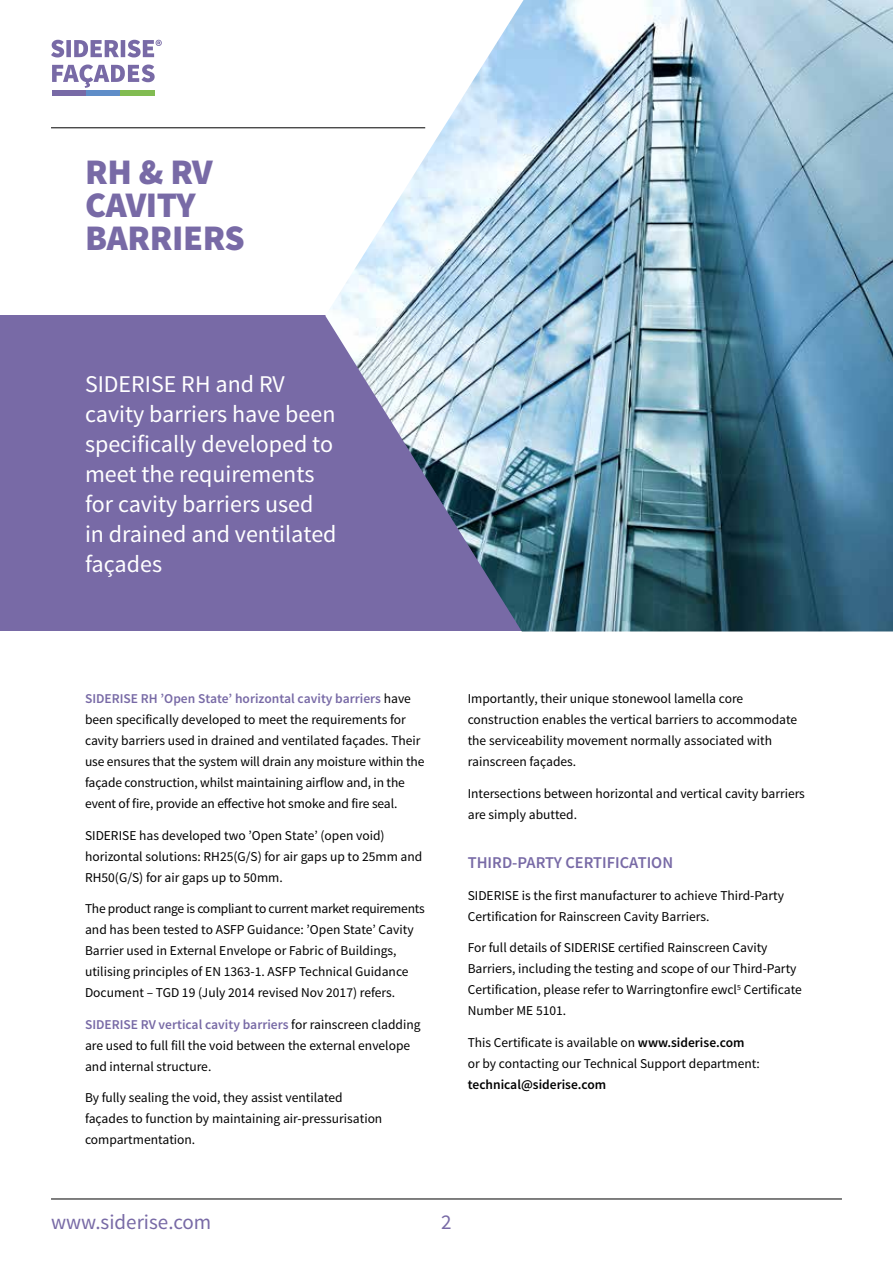
<style>
.page{position:relative;width:893px;height:1263px;background:#fff}
.page>*{position:absolute;margin:0;border:0;box-sizing:border-box;transform-origin:0 0}
.t1{font:900 36px/33px "Source Sans Pro";letter-spacing:-.01em;color:#786aa6}
.t2{font:24px/30px "Source Sans Pro";color:#fff}
.t3{font:21px "Source Sans Pro";color:#786aa6}
.t4{font:600 16.5px "Source Sans Pro";color:#786aa6}
.t5{font:13.5px/21px "Source Sans Pro";color:#000}
.t6{font:600 13.5px "Source Sans Pro";color:#000}
.s1{font-weight:600;color:#786aa6}
.s2{font-weight:600}
</style>
<div class="page">
<hr style="left:51px;top:1199px;width:791px;height:1px;background:#000">
<hr style="left:51px;top:128px;width:374px;height:1px;background:#000">
<svg style="left:52px;top:65px;width:103px;height:23px"></svg>
<svg style="left:51px;top:40px;width:111px;height:17px"></svg>
<div style="left:52px;top:90px;width:34px;height:6px;background:#786aa6"></div>
<div style="left:86px;top:90px;width:34px;height:6px;background:#5f8dc8"></div>
<div style="left:120px;top:90px;width:35px;height:6px;background:#82bc52"></div>
<div style="left:0;top:315px;width:712px;height:316px;background:#786aa6"></div>
<img style="left:325px;top:0;width:568px;height:631px">
<h1 class="t1" style="left:85px;top:157px;width:161px">RH &amp; RV<br>CAVITY<br>BARRIERS</h1>
<h2 class="t2" style="left:85px;top:370px;width:253px">SIDERISE RH and RV cavity barriers have been specifically developed to meet the requirements for cavity barriers used in drained and ventilated façades</h2>
<p class="t5" style="left:85px;top:688px;width:341px"><span class="s1">SIDERISE RH ’Open State’ horizontal cavity barriers</span> have been specifically developed to meet the requirements for cavity barriers used in drained and ventilated façades. Their use ensures that the system will drain any moisture within the façade construction, whilst maintaining airflow and, in the event of fire, provide an effective hot smoke and fire seal.</p>
<p class="t5" style="left:85px;top:825px;width:339px">SIDERISE has developed two ’Open State’ (open void) horizontal solutions: RH25(G/S) for air gaps up to 25mm and<br>RH50(G/S) for air gaps up to 50mm.</p>
<p class="t5" style="left:85px;top:898px;width:341px">The product range is compliant to current market requirements and has been tested to ASFP Guidance: ’Open State’ Cavity Barrier used in External Envelope or Fabric of Buildings, utilising principles of EN 1363-1. ASFP Technical Guidance Document – TGD 19 (July 2014 revised Nov 2017) refers.</p>
<p class="t5" style="left:85px;top:1014px;width:337px"><span class="s1">SIDERISE RV vertical cavity barriers</span> for rainscreen cladding are used to full fill the void between the external envelope and internal structure.</p>
<p class="t5" style="left:85px;top:1088px;width:299px">By fully sealing the void, they assist ventilated façades to function by maintaining air-pressurisation compartmentation.</p>
<p class="t5" style="left:468px;top:689px;width:331px">Importantly, their unique stonewool lamella core construction enables the vertical barriers to accommodate the serviceability movement normally associated with rainscreen façades.</p>
<p class="t5" style="left:468px;top:783px;width:339px">Intersections between horizontal and vertical cavity barriers are simply abutted.</p>
<p class="t4" style="left:468px;top:852px;width:207px">THIRD-PARTY CERTIFICATION</p>
<p class="t5" style="left:468px;top:885px;width:318px">SIDERISE is the first manufacturer to achieve Third-Party<br>Certification for Rainscreen Cavity Barriers.</p>
<p class="t5" style="left:468px;top:937px;width:336px">For full details of SIDERISE certified Rainscreen Cavity Barriers, including the testing and scope of our Third-Party Certification, please refer to Warringtonfire ewcl<sup>5</sup> Certificate Number ME 5101.</p>
<p class="t5" style="left:468px;top:1032px;width:294px">This Certificate is available on <span class="s2">www.siderise.com </span>or by contacting our Technical Support department:</p>
<p class="t6" style="left:468px;top:1076px;width:140px">technical@siderise.com</p>
<h3 class="t3" style="left:51px;top:1209px;width:162px">www.siderise.com</h3>
<h3 class="t3" style="left:441px;top:1209px;width:12px">2</h3>
</div>
